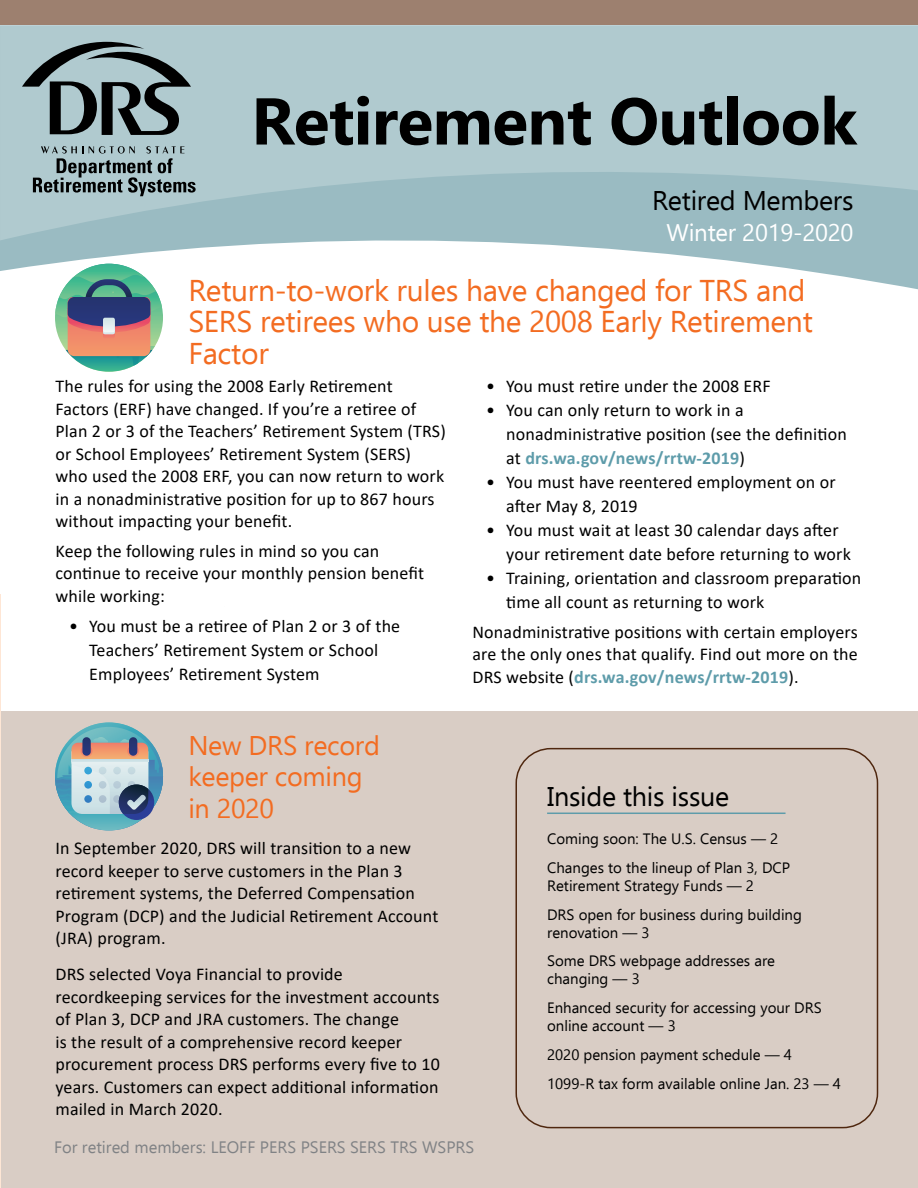
<style>
.page{position:relative;width:918px;height:1188px;background:#fff}
.page>*{position:absolute;margin:0;border:0;box-sizing:border-box;transform-origin:0 0}
.t1{font:700 66px "Ebrima";letter-spacing:-.01em;color:#000}
.t2{font:30px/31.5px "Ebrima";letter-spacing:-.01em;color:#f36c21}
.t3{font:27px/31.5px "Ebrima";letter-spacing:-.01em;color:#f36c21}
.t4{font:27px "Ebrima";letter-spacing:-.01em;color:#000}
.t5{font:24px "Ebrima";letter-spacing:-.01em;color:#fff}
.t6{font:18px/22.5px "Calibri";letter-spacing:.01em;color:#000}
.t7{font:16.5px "Ebrima";color:#808285}
.t8{font:15px/28.8px "Ebrima";color:#000}
.s1{font-weight:700;color:#5e9caa}
</style>
<div class="page">
<div style="left:0;top:0;width:918px;height:26px;background:#9d806f"></div>
<svg style="left:0;top:240px;width:918px;height:50px"></svg>
<svg style="left:0;top:25px;width:918px;height:215px;background:#aac5cb"></svg>
<div style="left:0;top:711px;width:918px;height:477px;background:#d9cdc5"></div>
<svg style="left:55px;top:264px;width:107px;height:108px"></svg>
<hr style="left:0;top:594px;width:1px;height:594px;background:#fee6d5">
<svg style="left:55px;top:722px;width:108px;height:108px"></svg>
<svg style="left:22px;top:42px;width:169px;height:93px;background:#748588"></svg>
<svg style="left:33px;top:146px;width:163px;height:50px;background:#84979b"></svg>
<div style="left:515px;top:748px;width:363px;height:380px;border:2px solid #4f270f;border-radius:35px"></div>
<hr style="left:547px;top:813px;width:239px;height:1px;background:#5e9caa">
<h1 class="t1" style="left:251px;top:72px;width:607px">Retirement Outlook</h1>
<h3 class="t4" style="left:652px;top:182px;width:203px">Retired Members</h3>
<h3 class="t5" style="left:667px;top:215px;width:188px">Winter 2019-2020</h3>
<h2 class="t2" style="left:188px;top:274px;width:626px">Return-to-work rules have changed for TRS and<br>SERS retirees who use the 2008 Early Retirement<br>Factor</h2>
<p class="t6" style="left:56px;top:375px;width:392px">The rules for using the 2008 Early Retirement Factors (ERF) have changed. If you’re a retiree of Plan 2 or 3 of the Teachers’ Retirement System (TRS) or School Employees’ Retirement System (SERS) who used the 2008 ERF, you can now return to work in a nonadministrative position for up to 867 hours without impacting your benefit.</p>
<p class="t6" style="left:56px;top:539px;width:370px">Keep the following rules in mind so you can continue to receive your monthly pension benefit while working:</p>
<p class="t6" style="left:89px;top:614px;width:313px;line-height:24px;text-indent:-20px">• You must be a retiree of Plan 2 or 3 of the<br>Teachers’ Retirement System or School<br>Employees’ Retirement System</p>
<h3 class="t3" style="left:188px;top:729px;width:193px">New DRS record keeper coming in 2020</h3>
<p class="t6" style="left:56px;top:836px;width:384px">In September 2020, DRS will transition to a new record keeper to serve customers in the Plan 3 retirement systems, the Deferred Compensation Program (DCP) and the Judicial Retirement Account (JRA) program.</p>
<p class="t6" style="left:56px;top:962px;width:386px">DRS selected Voya Financial to provide recordkeeping services for the investment accounts of Plan 3, DCP and JRA customers. The change<br>is the result of a comprehensive record keeper procurement process DRS performs every five to 10 years. Customers can expect additional information mailed in March 2020.</p>
<p class="t6" style="left:486px;top:375px;width:286px">• You must retire under the 2008 ERF</p>
<p class="t6" style="left:506px;top:398px;width:342px;line-height:24px;text-indent:-20px">• You can only return to work in a nonadministrative position (see the definition at <span class="s1">drs.wa.gov/news/rrtw-2019</span>)</p>
<p class="t6" style="left:506px;top:470px;width:331px;line-height:24px;text-indent:-20px">• You must have reentered employment on or after May 8, 2019</p>
<p class="t6" style="left:506px;top:518px;width:346px;line-height:24px;text-indent:-20px">• You must wait at least 30 calendar days after your retirement date before returning to work</p>
<p class="t6" style="left:506px;top:566px;width:357px;line-height:24px;text-indent:-20px">• Training, orientation and classroom preparation time all count as returning to work</p>
<p class="t6" style="left:473px;top:620px;width:387px;text-align:justify">Nonadministrative positions with certain employers are the only ones that qualify. Find out more on the DRS website (<span class="s1">drs.wa.gov/news/rrtw-2019</span>).</p>
<h3 class="t4" style="left:547px;top:777px;width:184px">Inside this issue</h3>
<p class="t8" style="left:547px;top:824px;width:245px">Coming soon: The U.S. Census — 2<br>Changes to the lineup of Plan 3, DCP</p>
<p class="t8" style="left:547px;top:871px;width:256px">Retirement Strategy Funds — 2<br>DRS open for business during building</p>
<p class="t8" style="left:547px;top:918px;width:230px">renovation — 3<br>Some DRS webpage addresses are</p>
<p class="t8" style="left:547px;top:964px;width:276px">changing — 3<br>Enhanced security for accessing your DRS</p>
<p class="t8" style="left:547px;top:1011px;width:295px">online account — 3<br>2020 pension payment schedule — 4<br>1099-R tax form available online Jan. 23 — 4</p>
<p class="t7" style="left:54px;top:1136px;width:422px">For retired members: LEOFF PERS PSERS SERS TRS WSPRS</p>
</div>
